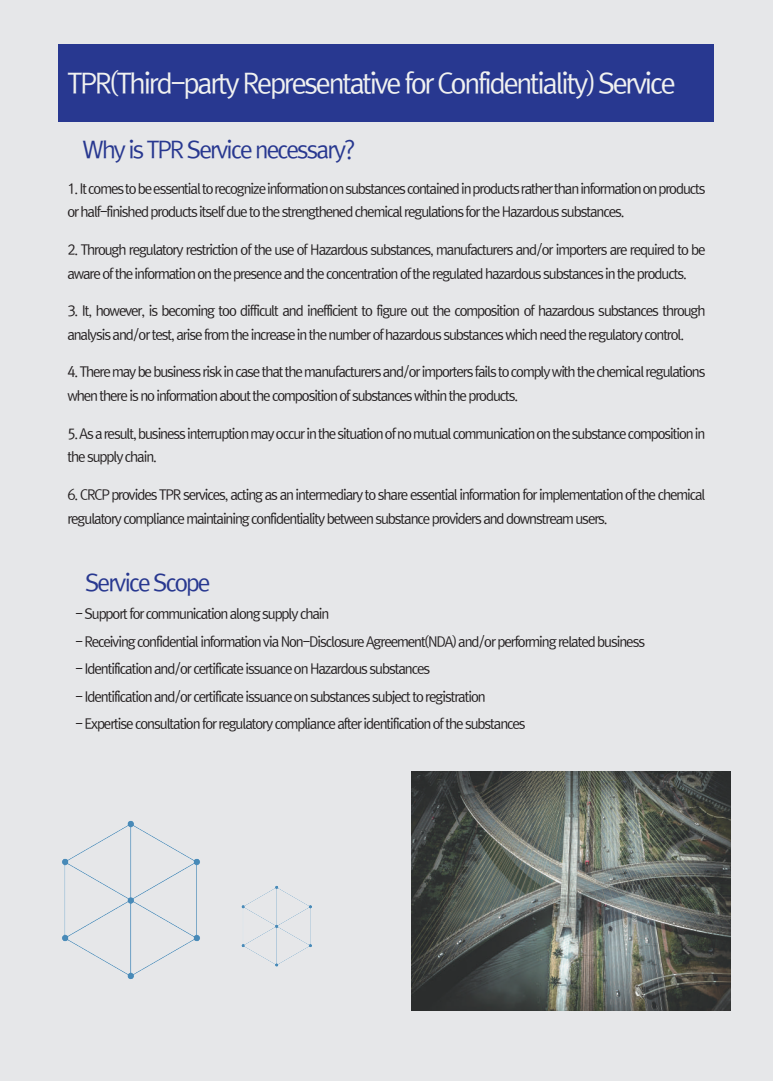
<style>
.page{position:relative;width:773px;height:1081px;background:#fff}
.page>*{position:absolute;margin:0;border:0;box-sizing:border-box;transform-origin:0 0}
.t1{font:27.5px "Rix Go M";letter-spacing:-.08em;color:#f0f1f0}
.t2{font:23.25px "Rix Go M";letter-spacing:-.08em;color:#283890}
.t3{font:13.75px/23.8px "Rix Go M";letter-spacing:-.08em;color:#231f20}
</style>
<div class="page">
<div style="left:0;top:0;width:772px;height:1081px;background:#e6e7e9"></div>
<div style="left:58px;top:44px;width:656px;height:78px;background:#283890"></div>
<img style="left:411px;top:771px;width:319px;height:239px">
<img style="left:62px;top:820px;width:138px;height:160px">
<img style="left:241px;top:885px;width:71px;height:82px">
<h1 class="t1" style="left:67px;top:67px;width:609px">TPR(Third-party Representative for Confidentiality) Service</h1>
<h2 class="t2" style="left:83px;top:136px;width:274px">Why is TPR Service necessary?</h2>
<p class="t3" style="left:67px;top:176px;width:639px">1. It comes to be essential to recognize information on substances contained in products rather than information on products or half-finished products itself due to the strengthened chemical regulations for the Hazardous substances.</p>
<p class="t3" style="left:67px;top:238px;width:639px">2. Through regulatory restriction of the use of Hazardous substances, manufacturers and/or importers are required to be aware of the information on the presence and the concentration of the regulated hazardous substances in the products.</p>
<p class="t3" style="left:67px;top:299px;width:639px">3. It, however, is becoming too difficult and inefficient to figure out the composition of hazardous substances through analysis and/or test, arise from the increase in the number of hazardous substances which need the regulatory control.</p>
<p class="t3" style="left:67px;top:360px;width:639px">4. There may be business risk in case that the manufacturers and/or importers fails to comply with the chemical regulations when there is no information about the composition of substances within the products.</p>
<p class="t3" style="left:67px;top:421px;width:639px">5. As a result, business interruption may occur in the situation of no mutual communication on the substance composition in the supply chain.</p>
<p class="t3" style="left:67px;top:483px;width:639px">6. CRCP provides TPR services, acting as an intermediary to share essential information for implementation of the chemical regulatory compliance maintaining confidentiality between substance providers and downstream users.</p>
<h2 class="t2" style="left:85px;top:569px;width:127px">Service Scope</h2>
<p class="t3" style="left:75px;top:602px;width:255px">- Support for communication along supply chain</p>
<p class="t3" style="left:75px;top:629px;width:571px">- Receiving confidential information via Non-Disclosure Agreement(NDA) and/or performing related business</p>
<p class="t3" style="left:75px;top:657px;width:356px">- Identification and/or certificate issuance on Hazardous substances</p>
<p class="t3" style="left:75px;top:684px;width:411px">- Identification and/or certificate issuance on substances subject to registration</p>
<p class="t3" style="left:75px;top:712px;width:451px">- Expertise consultation for regulatory compliance after identification of the substances</p>
</div>
